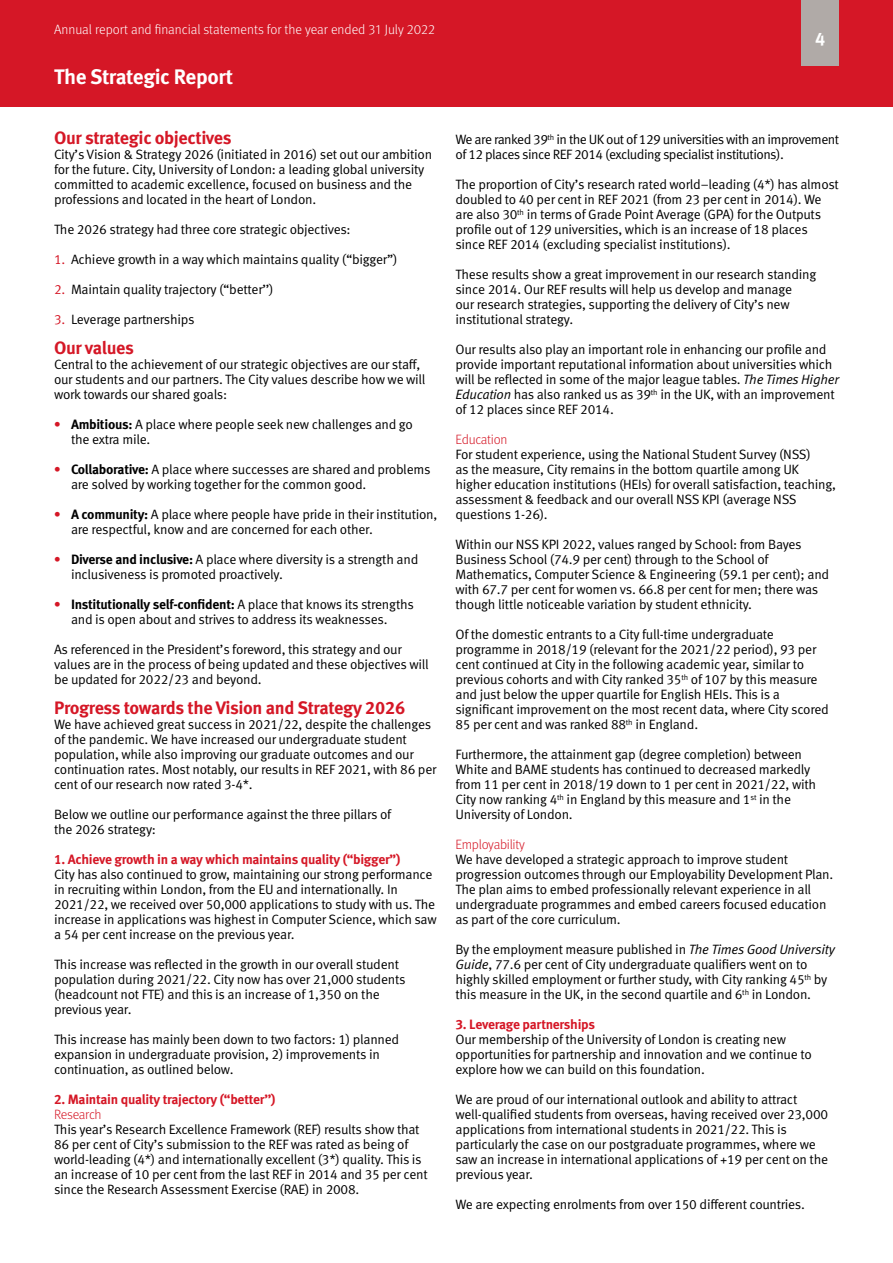
<style>
.page{position:relative;width:893px;height:1263px;background:#fff}
.page>*{position:absolute;margin:0;border:0;box-sizing:border-box;transform-origin:0 0}
.t1{font:700 21px "Meta Pro";letter-spacing:-.02em;color:#fff}
.t2{font:700 18px "Meta Pro";letter-spacing:-.025em;color:#d51726}
.t3{font:700 18px "Meta Pro";color:#fff}
.Body_Text{font:13.5px/15px "Meta Pro Norm";letter-spacing:-.02em;color:#000}
.Body_Text-2{font:13.5px/15px "Meta Pro Norm";letter-spacing:-.04em;color:#000}
.t4{font:700 13.5px "Meta Pro";letter-spacing:-.02em;color:#d51726}
.t5{font:300 13.5px "Meta Pro";color:#fff}
.t6{font:300 13.5px "Meta Pro";letter-spacing:-.02em;color:#d51726}
.s1{color:#d51726}
.s2{font-family:"Meta Pro";font-weight:700;color:#d51726}
.s3{font-family:"Meta Pro";font-weight:700}
.s4{font-family:"Meta Pro Norm Ita"}
</style>
<div class="page">
<div style="left:0;top:0;width:893px;height:106px;background:#d51726"></div>
<div style="left:801px;top:0;width:38px;height:66px;background:#b0aaa7"></div>
<p class="t5" style="left:54px;top:20px;width:383px">Annual report and financial statements for the year ended 31 July 2022</p>
<h1 class="t1" style="left:54px;top:60px;width:181px">The Strategic Report</h1>
<h2 class="t2" style="left:54px;top:124px;width:179px">Our strategic objectives</h2>
<p class="Body_Text" style="left:54px;top:146px;width:380px">City’s Vision &amp; Strategy 2026 (initiated in 2016) set out our ambition for the future. City, University of London: a leading global university committed to academic excellence, focused on business and the professions and located in the heart of London.</p>
<p class="Body_Text" style="left:54px;top:221px;width:298px">The 2026 strategy had three core strategic objectives:</p>
<p class="Body_Text" style="left:54px;top:251px;width:345px"><span class="s1">1.</span> Achieve growth in a way which maintains quality (“bigger”)</p>
<p class="Body_Text" style="left:54px;top:281px;width:221px"><span class="s1">2.</span> Maintain quality trajectory (“better’’)</p>
<p class="Body_Text" style="left:54px;top:311px;width:142px"><span class="s1">3.</span> Leverage partnerships</p>
<h2 class="t2" style="left:54px;top:334px;width:81px">Our values</h2>
<p class="Body_Text" style="left:54px;top:356px;width:373px">Central to the achievement of our strategic objectives are our staff, our students and our partners. The City values describe how we will work towards our shared goals:</p>
<p class="Body_Text" style="left:71px;top:416px;width:344px;text-indent:-17px"><span class="s2">•</span> <span class="s3">Ambitious:</span> A place where people seek new challenges and go the extra mile.</p>
<p class="Body_Text" style="left:71px;top:461px;width:361px;text-indent:-17px"><span class="s2">•</span> <span class="s3">Collaborative:</span> A place where successes are shared and problems are solved by working together for the common good.</p>
<p class="Body_Text" style="left:71px;top:506px;width:368px;text-indent:-17px"><span class="s2">•</span> <span class="s3">A community:</span> A place where people have pride in their institution, are respectful, know and are concerned for each other.</p>
<p class="Body_Text" style="left:71px;top:551px;width:349px;text-indent:-17px"><span class="s2">•</span> <span class="s3">Diverse and inclusive:</span> A place where diversity is a strength and inclusiveness is promoted proactively.</p>
<p class="Body_Text" style="left:71px;top:596px;width:344px;text-indent:-17px"><span class="s2">•</span> <span class="s3">Institutionally self-confident:</span> A place that knows its strengths and is open about and strives to address its weaknesses.</p>
<p class="Body_Text" style="left:54px;top:641px;width:376px">As referenced in the President’s foreword, this strategy and our values are in the process of being updated and these objectives will be updated for 2022/23 and beyond.</p>
<h2 class="t2" style="left:54px;top:694px;width:353px">Progress towards the Vision and Strategy 2026</h2>
<p class="Body_Text" style="left:54px;top:716px;width:384px">We have achieved great success in 2021/22, despite the challenges of the pandemic. We have increased our undergraduate student population, while also improving our graduate outcomes and our continuation rates. Most notably, our results in REF 2021, with 86 per cent of our research now rated 3-4*.</p>
<p class="Body_Text" style="left:54px;top:806px;width:339px">Below we outline our performance against the three pillars of the 2026 strategy:</p>
<h3 class="t4" style="left:54px;top:849px;width:348px">1. Achieve growth in a way which maintains quality (“bigger”)</h3>
<p class="Body_Text" style="left:54px;top:866px;width:384px">City has also continued to grow, maintaining our strong performance in recruiting within London, from the EU and internationally. In 2021/22, we received over 50,000 applications to study with us. The increase in applications was highest in Computer Science, which saw a 54 per cent increase on the previous year.</p>
<p class="Body_Text" style="left:54px;top:956px;width:353px">This increase was reflected in the growth in our overall student population during 2021/22. City now has over 21,000 students (headcount not FTE) and this is an increase of 1,350 on the previous year.</p>
<p class="Body_Text" style="left:54px;top:1031px;width:347px">This increase has mainly been down to two factors: 1) planned expansion in undergraduate provision, 2) improvements in continuation, as outlined below.</p>
<h3 class="t4" style="left:54px;top:1089px;width:223px">2. Maintain quality trajectory (“better’’)</h3>
<h4 class="t6" style="left:54px;top:1105px;width:49px">Research</h4>
<p class="Body_Text" style="left:54px;top:1121px;width:375px">This year’s Research Excellence Framework (REF) results show that 86 per cent of City’s submission to the REF was rated as being of world-leading (4*) and internationally excellent (3*) quality. This is an increase of 10 per cent from the last REF in 2014 and 35 per cent since the Research Assessment Exercise (RAE) in 2008.</p>
<h2 class="t3" style="left:815px;top:24px;width:12px">4</h2>
<p class="Body_Text-2" style="left:455px;top:131px;width:385px">We are ranked 39<sup>th</sup> in the UK out of 129 universities with an improvement of 12 places since REF 2014 (excluding specialist institutions).</p>
<p class="Body_Text" style="left:455px;top:176px;width:385px">The proportion of City’s research rated world–leading (4*) has almost doubled to 40 per cent in REF 2021 (from 23 per cent in 2014). We are also 30<sup>th</sup> in terms of Grade Point Average (GPA) for the Outputs profile out of 129 universities, which is an increase of 18 places since REF 2014 (excluding specialist institutions).</p>
<p class="Body_Text" style="left:455px;top:266px;width:362px">These results show a great improvement in our research standing since 2014. Our REF results will help us develop and manage<br>our research strategies, supporting the delivery of City’s new institutional strategy.</p>
<p class="Body_Text" style="left:455px;top:341px;width:385px">Our results also play an important role in enhancing our profile and provide important reputational information about universities which will be reflected in some of the major league tables. <span class="s4">The Times Higher Education</span> has also ranked us as 39<sup>th</sup> in the UK, with an improvement of 12 places since REF 2014.</p>
<h4 class="t6" style="left:455px;top:430px;width:54px">Education</h4>
<p class="Body_Text" style="left:455px;top:446px;width:382px">For student experience, using the National Student Survey (NSS)<br>as the measure, City remains in the bottom quartile among UK higher education institutions (HEIs) for overall satisfaction, teaching, assessment &amp; feedback and our overall NSS KPI (average NSS questions 1-26).</p>
<p class="Body_Text" style="left:455px;top:536px;width:375px">Within our NSS KPI 2022, values ranged by School: from Bayes Business School (74.9 per cent) through to the School of Mathematics, Computer Science &amp; Engineering (59.1 per cent); and with 67.7 per cent for women vs. 66.8 per cent for men; there was though little noticeable variation by student ethnicity.</p>
<p class="Body_Text" style="left:455px;top:626px;width:375px">Of the domestic entrants to a City full-time undergraduate programme in 2018/19 (relevant for the 2021/22 period), 93 per cent continued at City in the following academic year, similar to previous cohorts and with City ranked 35<sup>th</sup> of 107 by this measure and just below the upper quartile for English HEIs. This is a significant improvement on the most recent data, where City scored 85 per cent and was ranked 88<sup>th</sup> in England.</p>
<p class="Body_Text" style="left:455px;top:746px;width:362px">Furthermore, the attainment gap (degree completion) between White and BAME students has continued to decreased markedly from 11 per cent in 2018/19 down to 1 per cent in 2021/22, with City now ranking 4<sup>th</sup> in England by this measure and 1<sup>st</sup> in the University of London.</p>
<h4 class="t6" style="left:455px;top:835px;width:71px">Employability</h4>
<p class="Body_Text" style="left:455px;top:851px;width:379px">We have developed a strategic approach to improve student progression outcomes through our Employability Development Plan.<br>The plan aims to embed professionally relevant experience in all undergraduate programmes and embed careers focused education as part of the core curriculum.</p>
<p class="Body_Text" style="left:455px;top:941px;width:381px">By the employment measure published in <span class="s4">The Times Good University Guide</span>, 77.6 per cent of City undergraduate qualifiers went on to highly skilled employment or further study, with City ranking 45<sup>th</sup> by this measure in the UK, in the second quartile and 6<sup>th</sup> in London.</p>
<h3 class="t4" style="left:455px;top:1014px;width:141px">3. Leverage partnerships</h3>
<p class="Body_Text" style="left:455px;top:1031px;width:358px">Our membership of the University of London is creating new opportunities for partnership and innovation and we continue to explore how we can build on this foundation.</p>
<p class="Body_Text" style="left:455px;top:1091px;width:374px">We are proud of our international outlook and ability to attract well-qualified students from overseas, having received over 23,000 applications from international students in 2021/22. This is particularly the case on our postgraduate programmes, where we saw an increase in international applications of +19 per cent on the previous year.</p>
<p class="Body_Text" style="left:455px;top:1196px;width:351px">We are expecting enrolments from over 150 different countries.</p>
</div>
